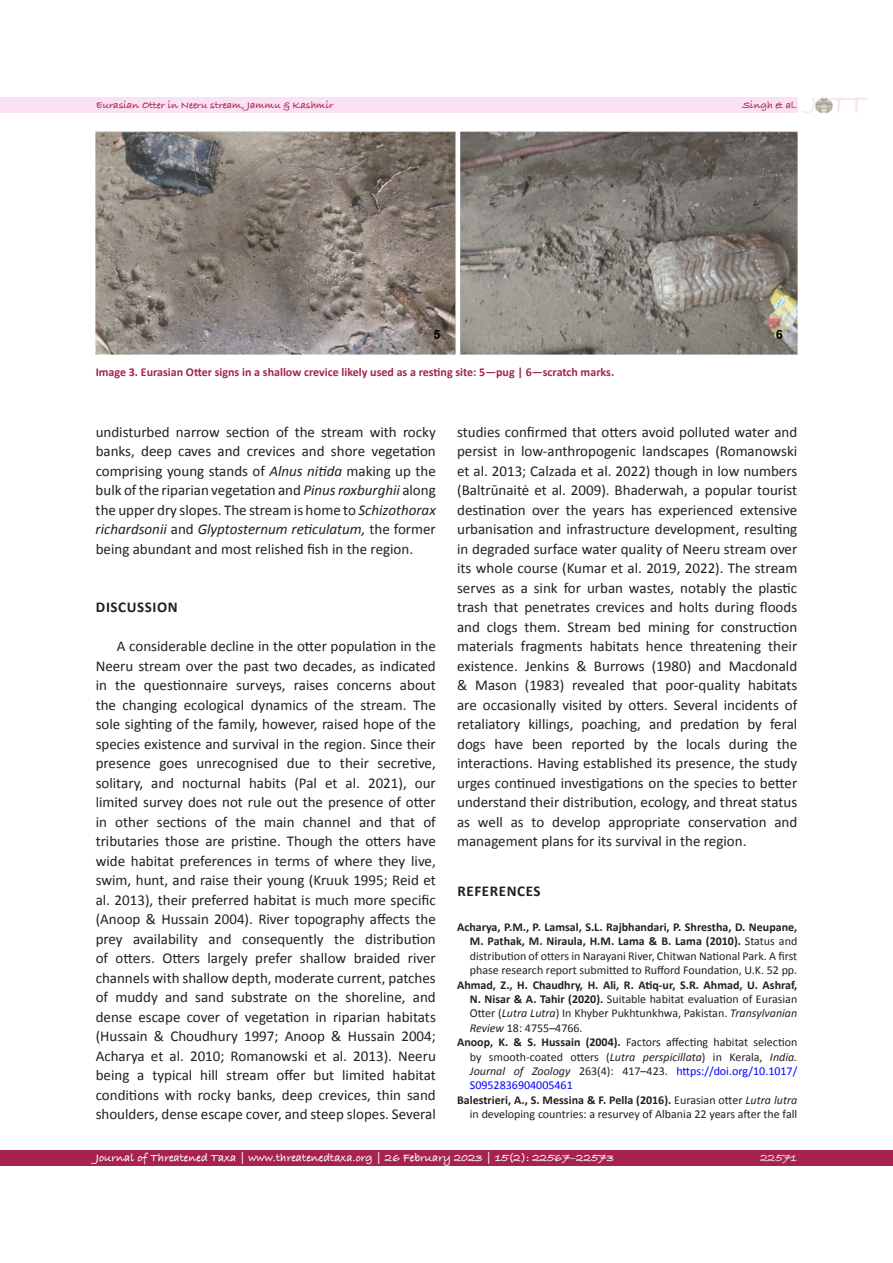
<style>
.page{position:relative;width:893px;height:1263px;background:#fff}
.page>*{position:absolute;margin:0;border:0;box-sizing:border-box;transform-origin:0 0}
.t1{font:700 28.95px "Bradley Hand ITCTT";color:#fbe1f4}
.t2{font:15px/19.5px "Calibri";color:#231f20;text-align:justify}
.Normal__Web{font:700 15px "Calibri";letter-spacing:.04em;color:#231f20}
.t3{font:12px/14.4px "Calibri";color:#231f20;text-align:justify}
.t4{font:700 12px "Calibri";color:#a5234c}
.t5{font:700 12px "Bradley Hand ITCTT";color:#fff}
.t6{font:700 12px "Bradley Hand ITCTT";color:#fbe1f4}
.t7{font:700 10.5px "Bradley Hand ITCTT";color:#a5234c}
.s1{font-family:"Calibri 2"}
.s2{font-family:"Calibri Italic 2"}
.s3{font-style:italic}
.s4{font-weight:700}
.s5{color:#00f}
</style>
<div class="page">
<div style="left:0;top:97px;width:797px;height:16px;background:#fbe1f4"></div>
<div style="left:0;top:1150px;width:893px;height:16px;background:#a5234c"></div>
<img style="left:815px;top:97px;width:17px;height:16px">
<img style="left:96px;top:132px;width:701px;height:223px">
<h1 class="t1" style="left:811px;top:82px;width:57px"><sup>J</sup> TT</h1>
<p class="t7" style="left:96px;top:97px;width:239px">Eurasian Otter in Neeru stream, Jammu &amp; Kashmir</p>
<p class="t7" style="left:742px;top:97px;width:56px">Singh et al.</p>
<p class="t4" style="left:96px;top:364px;width:520px">Image 3. Eurasian Otter signs in a shallow crevice likely used as a resting site: 5—pug | 6—scratch marks.</p>
<p class="t2" style="left:96px;top:422px;width:342px">undisturbed narrow section of the stream with rocky banks, deep caves and crevices and shore vegetation <span class="s1">comprising young stands of</span> <span class="s2">Alnus nitida</span> <span class="s1">making up the </span>bulk of the riparian vegetation and <span class="s3">Pinus roxburghii</span> <span class="s1">along the upper dry slopes. The stream is home to</span> <span class="s2">Schizothorax richardsonii</span> <span class="s1">and</span> <span class="s2">Glyptosternum reticulatum,</span> <span class="s1">the former </span>being abundant and most relished fish in the region.</p>
<p class="Normal__Web" style="left:96px;top:597px;width:83px">DISCUSSION</p>
<p class="t2" style="left:96px;top:636px;width:342px;text-indent:21px">A considerable decline in the otter population in the Neeru stream over the past two decades, as indicated in the questionnaire surveys, raises concerns about <span class="s1">the changing ecological dynamics of the stream. The </span>sole sighting of the family, however, raised hope of the species existence and survival in the region. Since their presence goes unrecognised due to their secretive, solitary, and nocturnal habits (Pal et al. 2021), our limited survey does not rule out the presence of otter in other sections of the main channel and that of tributaries those are pristine. Though the otters have wide habitat preferences in terms of where they live, swim, hunt, and raise their young (Kruuk 1995; Reid et al. 2013), their preferred habitat is much more specific (Anoop &amp; Hussain 2004). River topography affects the prey availability and consequently the distribution of otters. Otters largely prefer shallow braided river channels with shallow depth, moderate current, patches <span class="s1">of muddy and sand substrate on the shoreline, and </span>dense escape cover of vegetation in riparian habitats (Hussain &amp; Choudhury 1997; Anoop &amp; Hussain 2004; Acharya et al. 2010; Romanowski et al. 2013). Neeru being a typical hill stream offer but limited habitat conditions with rocky banks, deep crevices, thin sand <span class="s1">shoulders, dense escape cover, and steep slopes. Several</span></p>
<p class="t2" style="left:457px;top:422px;width:342px">studies confirmed that otters avoid polluted water and persist in low-anthropogenic landscapes (Romanowski et al. 2013; Calzada et al. 2022) though in low numbers (Baltrūnaitė et al. 2009). Bhaderwah, a popular tourist destination over the years has experienced extensive urbanisation and infrastructure development, resulting in degraded surface water quality of Neeru stream over its whole course (Kumar et al. 2019, 2022). The stream serves as a sink for urban wastes, notably the plastic trash that penetrates crevices and holts during floods and clogs them. Stream bed mining for construction <span class="s1">materials fragments habitats hence threatening their </span>existence. Jenkins &amp; Burrows (1980) and Macdonald &amp; Mason (1983) revealed that poor-quality habitats are occasionally visited by otters. Several incidents of retaliatory killings, poaching, and predation by feral <span class="s1">dogs have been reported by the locals during the </span>interactions. Having established its presence, the study urges continued investigations on the species to better understand their distribution, ecology, and threat status as well as to develop appropriate conservation and <span class="s1">management plans for its survival in the region.</span></p>
<p class="Normal__Web" style="left:457px;top:881px;width:85px">REFERENCES</p>
<p class="t3" style="left:470px;top:920px;width:329px;text-indent:-13px"><span class="s4">Acharya, P.M., P. Lamsal, S.L. Rajbhandari, P. Shrestha, D. Neupane, M. Pathak, M. Niraula, H.M. Lama &amp; B. Lama (2010).</span> <span class="s1">Status and </span>distribution of otters in Narayani River, Chitwan National Park. A first phase research report submitted to Rufford Foundation, U.K. 52 pp.</p>
<p class="t3" style="left:470px;top:977px;width:329px;text-indent:-13px"><span class="s4">Ahmad, Z., H. Chaudhry, H. Ali, R. Atiq-ur, S.R. Ahmad, U. Ashraf, N. Nisar &amp; A. Tahir (2020).</span> Suitable habitat evaluation of Eurasian Otter (<span class="s3">Lutra Lutra</span>) In Khyber Pukhtunkhwa, Pakistan. <span class="s3">Transylvanian Review</span> 18: 4755–4766.</p>
<p class="t3" style="left:470px;top:1035px;width:329px;text-indent:-13px"><span class="s4">Anoop, K. &amp; S. Hussain (2004).</span> Factors affecting habitat selection by smooth-coated otters (<span class="s2">Lutra perspicillata</span><span class="s1">) in Kerala,</span> <span class="s3">India.<br>Journal of Zoology</span> 263(4): 417–423. <span class="s5">https://doi.org/10.1017/ S0952836904005461</span></p>
<p class="t3" style="left:457px;top:1093px;width:342px;text-align:right"><span class="s4">Balestrieri, A., S. Messina &amp; F. Pella (2016).</span> Eurasian otter <span class="s3">Lutra lutra </span>in developing countries: a resurvey of Albania 22 years after the fall</p>
<p class="t5" style="left:96px;top:1149px;width:520px">Journal of Threatened Taxa | www.threatenedtaxa.org | 26 February 2023 | 15(2): 22567–22573</p>
<p class="t6" style="left:760px;top:1149px;width:38px">22571</p>
</div>
